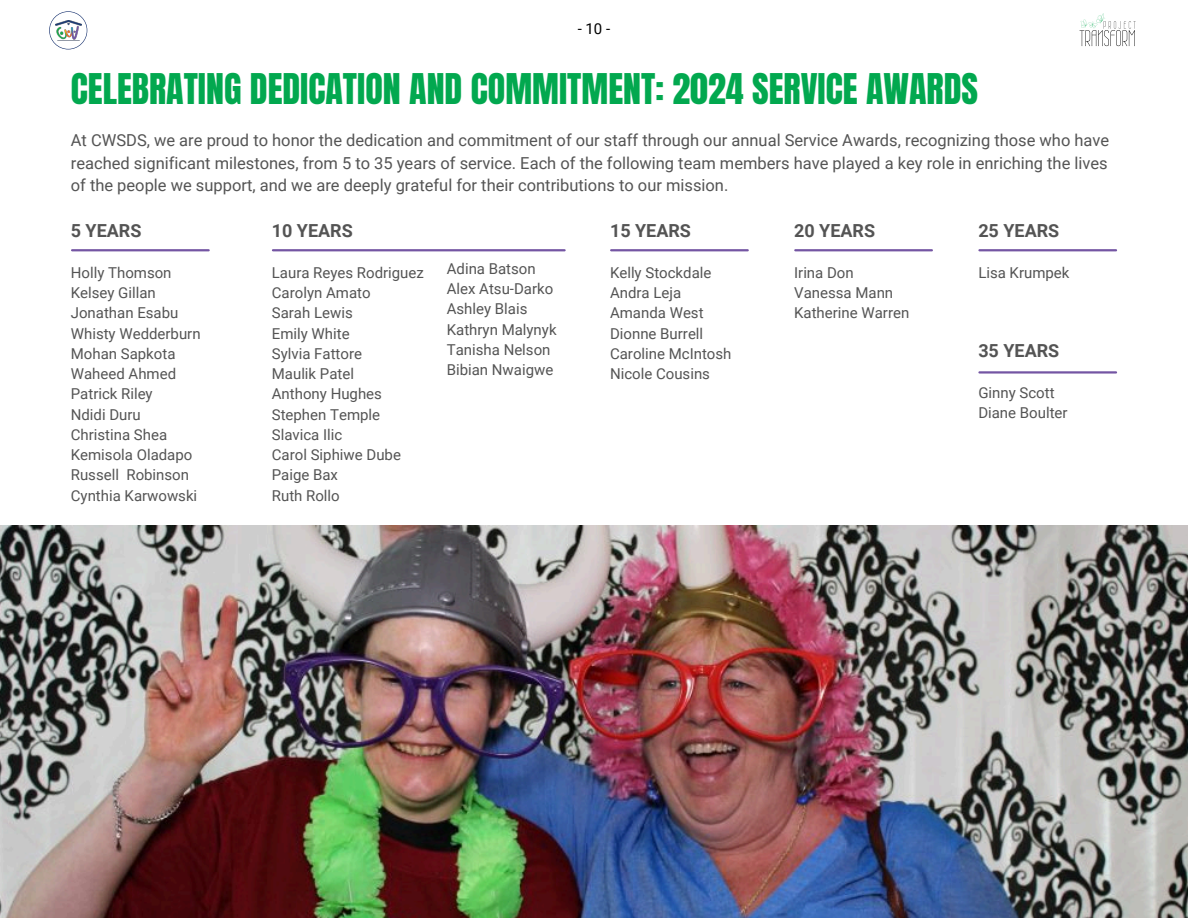
<style>
.page{position:relative;width:1188px;height:918px;background:#fff}
.page>*{position:absolute;margin:0;border:0;box-sizing:border-box;transform-origin:0 0}
.t1{font:36px "Anton";color:#02a84f}
.t2{font:700 18px "Roboto";color:#545454}
.t3{font:16.5px/22.5px "Roboto";color:#545454;text-align:justify}
.t4{font:15px "Roboto";color:#545454}
.t5{font:15px "Roboto";color:#000}
</style>
<div class="page">
<hr style="left:72px;top:249px;width:137px;height:2px;background:#7455a3">
<hr style="left:273px;top:249px;width:292px;height:2px;background:#7455a3">
<hr style="left:611px;top:249px;width:137px;height:2px;background:#7455a3">
<hr style="left:795px;top:249px;width:137px;height:2px;background:#7455a3">
<hr style="left:979px;top:249px;width:137px;height:2px;background:#7455a3">
<hr style="left:979px;top:371px;width:137px;height:3px;background:#7455a3">
<img style="left:0;top:525px;width:1188px;height:393px">
<div style="left:49px;top:11px;width:38px;height:39px;border:1px solid #223b75;border-radius:50%"></div>
<img style="left:55px;top:20px;width:26px;height:21px">
<svg style="left:1080px;top:13px;width:56px;height:33px"></svg>
<p class="t5" style="left:578px;top:20px;width:34px">-10-</p>
<p class="t1" style="left:71px;top:63px;width:909px">CELEBRATING DEDICATION AND COMMITMENT: 2024 SERVICE AWARDS</p>
<h2 class="t3" style="left:71px;top:130px;width:1040px">At CWSDS, we are proud to honor the dedication and commitment of our staff through our annual Service Awards, recognizing those who have reached significant milestones, from 5 to 35 years of service. Each of the following team members have played a key role in enriching the lives of the people we support, and we are deeply grateful for their contributions to our mission.</h2>
<p class="t2" style="left:71px;top:221px;width:72px">5 YEARS</p>
<p class="t4" style="left:71px;top:264px;width:102px">Holly Thomson</p>
<p class="t4" style="left:71px;top:284px;width:87px">Kelsey Gillan</p>
<h1 class="t4" style="left:71px;top:305px;width:109px">Jonathan Esabu</h1>
<h3 class="t4" style="left:71px;top:325px;width:131px">Whisty Wedderburn</h3>
<h2 class="t4" style="left:71px;top:345px;width:106px">Mohan Sapkota</h2>
<p class="t4" style="left:71px;top:365px;width:107px">Waheed Ahmed</p>
<p class="t4" style="left:71px;top:386px;width:83px">Patrick Riley</p>
<p class="t4" style="left:71px;top:406px;width:72px">Ndidi Duru</p>
<p class="t4" style="left:71px;top:426px;width:98px">Christina Shea</p>
<p class="t4" style="left:71px;top:446px;width:123px">Kemisola Oladapo</p>
<p class="t4" style="left:71px;top:467px;width:120px">Russell Robinson</p>
<p class="t4" style="left:71px;top:487px;width:128px">Cynthia Karwowski</p>
<p class="t2" style="left:272px;top:221px;width:82px">10 YEARS</p>
<p class="t4" style="left:272px;top:264px;width:154px">Laura Reyes Rodriguez</p>
<p class="t4" style="left:272px;top:284px;width:100px">Carolyn Amato</p>
<p class="t4" style="left:272px;top:305px;width:82px">Sarah Lewis</p>
<p class="t4" style="left:272px;top:325px;width:79px">Emily White</p>
<h2 class="t4" style="left:272px;top:345px;width:92px">Sylvia Fattore</h2>
<p class="t4" style="left:272px;top:365px;width:84px">Maulik Patel</p>
<p class="t4" style="left:272px;top:386px;width:112px">Anthony Hughes</p>
<p class="t4" style="left:272px;top:406px;width:110px">Stephen Temple</p>
<p class="t4" style="left:272px;top:426px;width:72px">Slavica Ilic</p>
<p class="t4" style="left:272px;top:446px;width:131px">Carol Siphiwe Dube</p>
<p class="t4" style="left:272px;top:467px;width:68px">Paige Bax</p>
<p class="t4" style="left:272px;top:487px;width:69px">Ruth Rollo</p>
<p class="t4" style="left:447px;top:260px;width:90px">Adina Batson</p>
<p class="t4" style="left:447px;top:280px;width:108px">Alex Atsu-Darko</p>
<p class="t4" style="left:447px;top:300px;width:82px">Ashley Blais</p>
<p class="t4" style="left:447px;top:321px;width:111px">Kathryn Malynyk</p>
<p class="t4" style="left:447px;top:341px;width:105px">Tanisha Nelson</p>
<p class="t4" style="left:447px;top:361px;width:108px">Bibian Nwaigwe</p>
<p class="t2" style="left:610px;top:221px;width:82px">15 YEARS</p>
<p class="t4" style="left:610px;top:264px;width:103px">Kelly Stockdale</p>
<p class="t4" style="left:610px;top:284px;width:73px">Andra Leja</p>
<p class="t4" style="left:610px;top:305px;width:95px">Amanda West</p>
<p class="t4" style="left:610px;top:325px;width:95px">Dionne Burrell</p>
<h2 class="t4" style="left:610px;top:345px;width:123px">Caroline McIntosh</h2>
<p class="t4" style="left:610px;top:365px;width:101px">Nicole Cousins</p>
<p class="t2" style="left:794px;top:221px;width:82px">20 YEARS</p>
<p class="t4" style="left:794px;top:264px;width:61px">Irina Don</p>
<p class="t4" style="left:794px;top:284px;width:101px">Vanessa Mann</p>
<p class="t4" style="left:794px;top:305px;width:117px">Katherine Warren</p>
<p class="t2" style="left:978px;top:221px;width:82px">25 YEARS</p>
<h2 class="t4" style="left:978px;top:264px;width:93px">Lisa Krumpek</h2>
<p class="t2" style="left:978px;top:341px;width:82px">35 YEARS</p>
<p class="t4" style="left:978px;top:384px;width:78px">Ginny Scott</p>
<p class="t4" style="left:978px;top:404px;width:91px">Diane Boulter</p>
</div>
